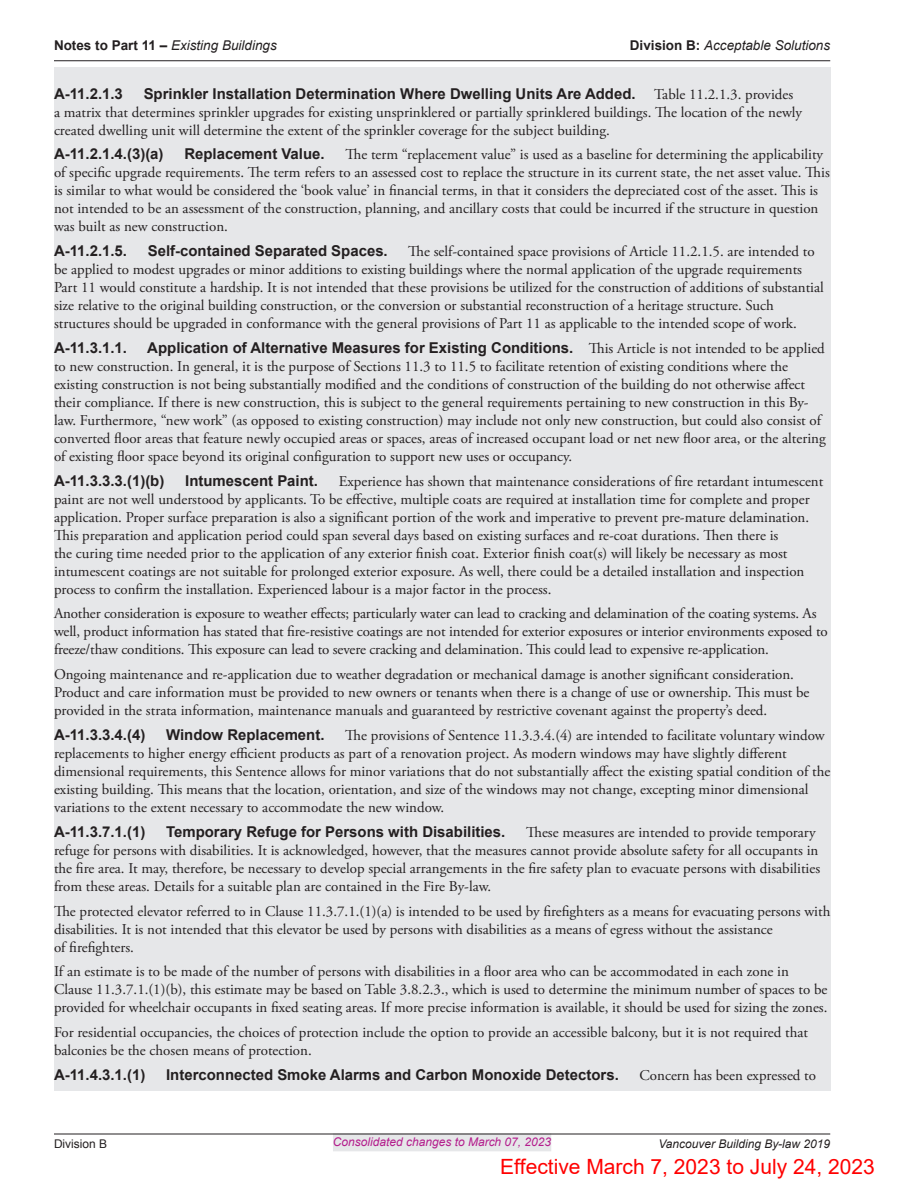
<style>
.page{position:relative;width:918px;height:1188px;background:#fff}
.page>*{position:absolute;margin:0;border:0;box-sizing:border-box;transform-origin:0 0}
.t1{font:21px "Arial";color:#f00}
.body_grey_notes__COV{font:15px/18px "Adobe Garamond Pro";color:#231f20}
.body_grey_notes_2__C{font:15px/18px "Adobe Garamond Pro";color:#231f20}
.body_grey_notes__COV-2{font:700 15px "Arial";color:#231f20}
.body_grey_notes_2__C-2{font:700 15px "Arial";color:#231f20}
.t2{font:italic 13.5px "Arial";color:#231f20}
.t3{font:italic 12px "Arial";color:#b41e8d}
.t4{font:italic 12px "Arial";color:#231f20}
.t5{font:12px "Arial";color:#231f20}
.s1{font-weight:700;font-style:normal}
.s2{font-family:"Arial";font-weight:700}
</style>
<div class="page">
<div style="left:333px;top:1133px;width:218px;height:18px;background:#e6e7e9"></div>
<hr style="left:54px;top:1134px;width:776px;height:1px;background:#231f20">
<hr style="left:54px;top:60px;width:776px;height:1px;background:#231f20">
<div style="left:54px;top:68px;width:776px;height:77px;background:#e6e7e9"></div>
<div style="left:54px;top:142px;width:776px;height:100px;background:#e6e7e9"></div>
<div style="left:54px;top:238px;width:776px;height:101px;background:#e6e7e9"></div>
<div style="left:54px;top:335px;width:776px;height:137px;background:#e6e7e9"></div>
<div style="left:54px;top:468px;width:776px;height:136px;background:#e6e7e9"></div>
<div style="left:54px;top:601px;width:776px;height:64px;background:#e6e7e9"></div>
<div style="left:54px;top:662px;width:776px;height:64px;background:#e6e7e9"></div>
<div style="left:54px;top:722px;width:776px;height:101px;background:#e6e7e9"></div>
<div style="left:54px;top:819px;width:776px;height:82px;background:#e6e7e9"></div>
<div style="left:54px;top:898px;width:776px;height:64px;background:#e6e7e9"></div>
<div style="left:54px;top:959px;width:776px;height:64px;background:#e6e7e9"></div>
<div style="left:54px;top:1019px;width:776px;height:47px;background:#e6e7e9"></div>
<div style="left:54px;top:1062px;width:776px;height:28px;background:#e6e7e9"></div>
<p class="t2" style="left:54px;top:37px;width:224px"><span class="s1">Notes to Part 11 –</span> Existing Buildings</p>
<p class="t2" style="left:630px;top:37px;width:202px"><span class="s1">Division B:</span> Acceptable Solutions</p>
<p class="body_grey_notes_2__C-2" style="left:54px;top:83px;width:70px">A-11.2.1.3</p>
<p class="body_grey_notes_2__C" style="left:54px;top:85px;width:750px;text-indent:90px"><span class="s2">Sprinkler Installation Determination Where Dwelling Units Are Added.</span> Table 11.2.1.3. provides a matrix that determines sprinkler upgrades for existing unsprinklered or partially sprinklered buildings. The location of the newly created dwelling unit will determine the extent of the sprinkler coverage for the subject building.</p>
<p class="body_grey_notes__COV-2" style="left:54px;top:144px;width:111px">A-11.2.1.4.(3)(a)</p>
<p class="body_grey_notes__COV-2" style="left:184px;top:144px;width:142px">Replacement Value.</p>
<p class="body_grey_notes__COV" style="left:54px;top:146px;width:777px;text-indent:291px">The term “replacement value” is used as a baseline for determining the applicability of specific upgrade requirements. The term refers to an assessed cost to replace the structure in its current state, the net asset value. This is similar to what would be considered the ‘book value’ in financial terms, in that it considers the depreciated cost of the asset. This is not intended to be an assessment of the construction, planning, and ancillary costs that could be incurred if the structure in question was built as new construction.</p>
<p class="body_grey_notes__COV-2" style="left:54px;top:241px;width:75px">A-11.2.1.5.</p>
<p class="body_grey_notes__COV-2" style="left:148px;top:241px;width:241px">Self-contained Separated Spaces.</p>
<p class="body_grey_notes__COV" style="left:54px;top:243px;width:771px;text-indent:354px">The self-contained space provisions of Article 11.2.1.5. are intended to be applied to modest upgrades or minor additions to existing buildings where the normal application of the upgrade requirements Part 11 would constitute a hardship. It is not intended that these provisions be utilized for the construction of additions of substantial size relative to the original building construction, or the conversion or substantial reconstruction of a heritage structure. Such structures should be upgraded in conformance with the general provisions of Part 11 as applicable to the intended scope of work.</p>
<p class="body_grey_notes__COV-2" style="left:54px;top:338px;width:75px">A-11.3.1.1.</p>
<p class="body_grey_notes__COV" style="left:54px;top:340px;width:773px;text-indent:93px"><span class="s2">Application of Alternative Measures for Existing Conditions.</span> This Article is not intended to be applied to new construction. In general, it is the purpose of Sections 11.3 to 11.5 to facilitate retention of existing conditions where the existing construction is not being substantially modified and the conditions of construction of the building do not otherwise affect their compliance. If there is new construction, this is subject to the general requirements pertaining to new construction in this By&shy;law. Furthermore, “new work” (as opposed to existing construction) may include not only new construction, but could also consist of converted floor areas that feature newly occupied areas or spaces, areas of increased occupant load or net new floor area, or the altering of existing floor space beyond its original configuration to support new uses or occupancy.</p>
<p class="body_grey_notes__COV-2" style="left:54px;top:471px;width:112px">A-11.3.3.3.(1)(b)</p>
<p class="body_grey_notes__COV-2" style="left:185px;top:471px;width:134px">Intumescent Paint.</p>
<p class="body_grey_notes__COV" style="left:54px;top:472px;width:771px;text-indent:285px">Experience has shown that maintenance considerations of fire retardant intumescent paint are not well understood by applicants. To be effective, multiple coats are required at installation time for complete and proper application. Proper surface preparation is also a significant portion of the work and imperative to prevent pre-mature delamination.<br>This preparation and application period could span several days based on existing surfaces and re-coat durations. Then there is<br>the curing time needed prior to the application of any exterior finish coat. Exterior finish coat(s) will likely be necessary as most intumescent coatings are not suitable for prolonged exterior exposure. As well, there could be a detailed installation and inspection process to confirm the installation. Experienced labour is a major factor in the process.</p>
<p class="body_grey_notes__COV" style="left:54px;top:605px;width:775px">Another consideration is exposure to weather effects; particularly water can lead to cracking and delamination of the coating systems. As well, product information has stated that fire-resistive coatings are not intended for exterior exposures or interior environments exposed to freeze/thaw conditions. This exposure can lead to severe cracking and delamination. This could lead to expensive re-application.</p>
<p class="body_grey_notes__COV" style="left:54px;top:666px;width:757px">Ongoing maintenance and re-application due to weather degradation or mechanical damage is another significant consideration.<br>Product and care information must be provided to new owners or tenants when there is a change of use or ownership. This must be provided in the strata information, maintenance manuals and guaranteed by restrictive covenant against the property’s deed.</p>
<p class="body_grey_notes__COV-2" style="left:54px;top:725px;width:93px">A-11.3.3.4.(4)</p>
<p class="body_grey_notes__COV-2" style="left:166px;top:725px;width:160px">Window Replacement.</p>
<p class="body_grey_notes__COV" style="left:54px;top:727px;width:778px;text-indent:291px">The provisions of Sentence 11.3.3.4.(4) are intended to facilitate voluntary window replacements to higher energy efficient products as part of a renovation project. As modern windows may have slightly different dimensional requirements, this Sentence allows for minor variations that do not substantially affect the existing spatial condition of the existing building. This means that the location, orientation, and size of the windows may not change, excepting minor dimensional variations to the extent necessary to accommodate the new window.</p>
<p class="body_grey_notes__COV-2" style="left:54px;top:822px;width:93px">A-11.3.7.1.(1)</p>
<p class="body_grey_notes__COV-2" style="left:166px;top:822px;width:341px">Temporary Refuge for Persons with Disabilities.</p>
<p class="body_grey_notes__COV" style="left:54px;top:824px;width:768px;text-indent:472px">These measures are intended to provide temporary refuge for persons with disabilities. It is acknowledged, however, that the measures cannot provide absolute safety for all occupants in the fire area. It may, therefore, be necessary to develop special arrangements in the fire safety plan to evacuate persons with disabilities from these areas. Details for a suitable plan are contained in the Fire By-law.</p>
<p class="body_grey_notes__COV" style="left:54px;top:902px;width:778px">The protected elevator referred to in Clause 11.3.7.1.(1)(a) is intended to be used by firefighters as a means for evacuating persons with disabilities. It is not intended that this elevator be used by persons with disabilities as a means of egress without the assistance<br>of firefighters.</p>
<p class="body_grey_notes__COV" style="left:54px;top:963px;width:775px">If an estimate is to be made of the number of persons with disabilities in a floor area who can be accommodated in each zone in<br>Clause 11.3.7.1.(1)(b), this estimate may be based on Table 3.8.2.3., which is used to determine the minimum number of spaces to be provided for wheelchair occupants in fixed seating areas. If more precise information is available, it should be used for sizing the zones.</p>
<p class="body_grey_notes__COV" style="left:54px;top:1024px;width:756px">For residential occupancies, the choices of protection include the option to provide an accessible balcony, but it is not required that balconies be the chosen means of protection.</p>
<p class="body_grey_notes__COV-2" style="left:54px;top:1065px;width:93px">A-11.4.3.1.(1)</p>
<p class="body_grey_notes__COV-2" style="left:166px;top:1065px;width:454px">Interconnected Smoke Alarms and Carbon Monoxide Detectors.</p>
<p class="body_grey_notes__COV" style="left:640px;top:1067px;width:178px">Concern has been expressed to</p>
<p class="t5" style="left:54px;top:1135px;width:55px">Division B</p>
<p class="t3" style="left:333px;top:1134px;width:220px">Consolidated changes to March 07, 2023</p>
<p class="t4" style="left:658px;top:1136px;width:173px">Vancouver Building By-law 2019</p>
<h1 class="t1" style="left:500px;top:1152px;width:376px">Effective March 7, 2023 to July 24, 2023</h1>
</div>
